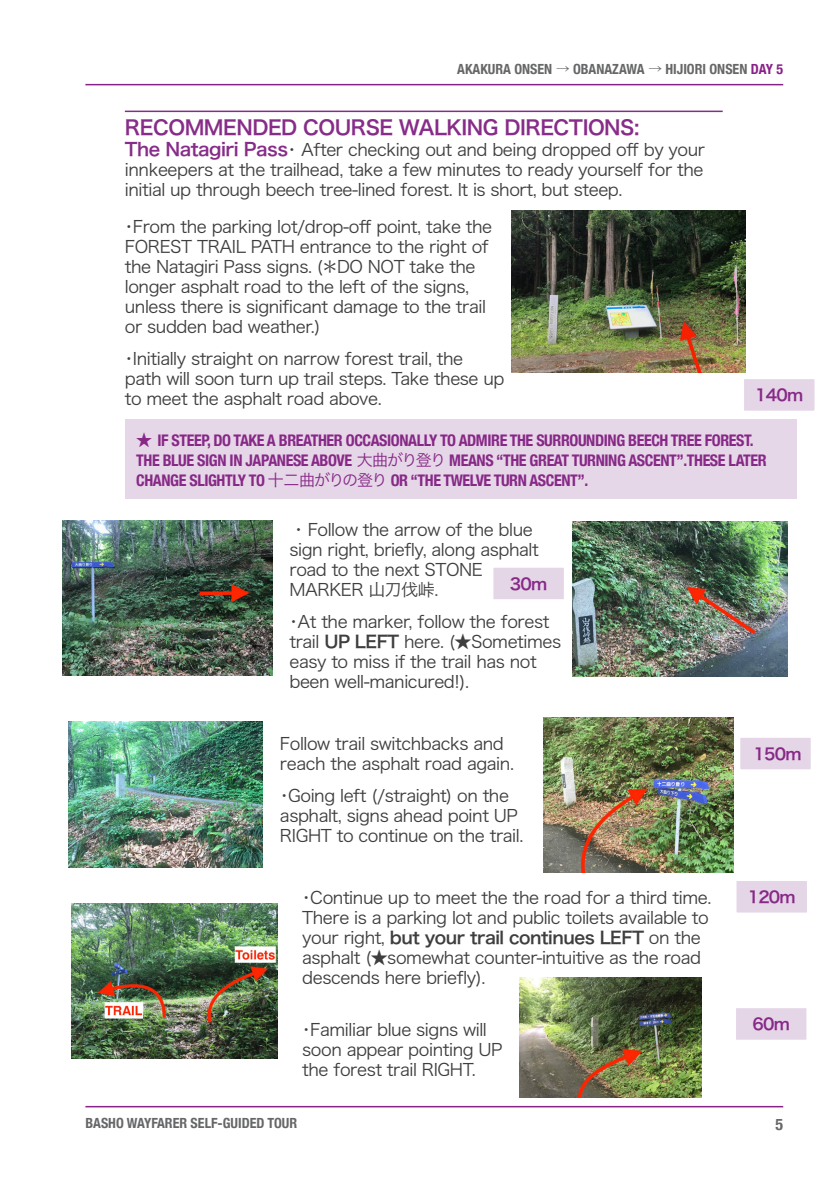
<style>
.page{position:relative;width:840px;height:1191px;background:#fff}
.page>*{position:absolute;margin:0;border:0;box-sizing:border-box;transform-origin:0 0}
.sub-heading_in_copy_with_Rule_Above{font:20px "Hira Kaku Pro W6";letter-spacing:-.025em;color:#872c88}
.Body_Copy{font:17px/20px "Hira Kaku Pro W3";letter-spacing:-.025em;color:#3e3e3f}
.sub-heading_in_copy_with_Rule_Above-2{font:17px/20px "Hira Kaku Pro W3";letter-spacing:-.025em;color:#3e3e3f;text-align:justify}
.Box_Text__Condensed{font:700 condensed 16px/20px "Helvetica Neue";letter-spacing:-.025em;color:#872987}
.Intro_copy{font:16px "Hira Kaku Pro W6";letter-spacing:-.05em;color:#872987}
.t1{font:700 condensed 16px "Helvetica Neue";color:#666768}
.t2{font:700 condensed 14px "Helvetica Neue";color:#666768}
.s1{font-family:"Hira Kaku Pro N W3";font-weight:400;font-stretch:normal}
.s2{color:#892288}
.s3{font-family:"Hira Kaku Pro W6";font-size:18px;color:#872c88}
.s4{font-family:"Hira Kaku Pro W3";font-weight:400;font-stretch:normal;color:#872887}
.s5{color:#872887}
.s6{font-family:"Hira Kaku Pro W6"}
</style>
<div class="page">
<hr style="left:85px;top:84px;width:697px;height:1px;background:#892288">
<hr style="left:85px;top:1106px;width:697px;height:1px;background:#892288">
<hr style="left:125px;top:111px;width:597px;height:1px;background:#872c88">
<img style="left:511px;top:210px;width:234px;height:163px">
<img style="left:69px;top:721px;width:194px;height:146px">
<img style="left:62px;top:520px;width:210px;height:155px">
<img style="left:572px;top:522px;width:215px;height:155px">
<img style="left:543px;top:717px;width:189px;height:155px">
<div style="left:125px;top:420px;width:671px;height:79px;background:#e6d7e8"></div>
<div style="left:738px;top:737px;width:73px;height:33px;background:#e4d5e7"></div>
<div style="left:737px;top:736px;width:75px;height:35px;border:2px solid #fff"></div>
<svg style="left:71px;top:1058px;width:37px;height:1px"></svg>
<img style="left:519px;top:977px;width:182px;height:120px">
<img style="left:71px;top:903px;width:207px;height:155px">
<div style="left:735px;top:880px;width:72px;height:33px;background:#e4d5e7"></div>
<div style="left:734px;top:879px;width:74px;height:35px;border:2px solid #fff"></div>
<div style="left:742px;top:378px;width:73px;height:33px;background:#e4d5e7"></div>
<div style="left:741px;top:377px;width:75px;height:35px;border:2px solid #fff"></div>
<div style="left:492px;top:567px;width:72px;height:33px;background:#e4d5e7"></div>
<div style="left:491px;top:566px;width:74px;height:35px;border:2px solid #fff"></div>
<div style="left:734px;top:1007px;width:73px;height:33px;background:#e4d5e7"></div>
<div style="left:733px;top:1006px;width:75px;height:35px;border:2px solid #fff"></div>
<p class="t2" style="left:457px;top:58px;width:327px">AKAKURA ONSEN <span class="s1">→</span> OBANAZAWA <span class="s1">→</span> HIJIORI ONSEN <span class="s2">DAY 5</span></p>
<p class="sub-heading_in_copy_with_Rule_Above" style="left:125px;top:109px;width:516px">RECOMMENDED COURSE WALKING DIRECTIONS:</p>
<p class="sub-heading_in_copy_with_Rule_Above-2" style="left:125px;top:139px;width:581px"><span class="s3">The Natagiri Pass</span>・ After checking out and being dropped off by your innkeepers at the trailhead, take a few minutes to ready yourself for the initial up through beech tree-lined forest. It is short, but steep.</p>
<p class="Body_Copy" style="left:120px;top:216px;width:373px">・From the parking lot/drop-off point, take the FOREST TRAIL PATH entrance to the right of the Natagiri Pass signs. (＊DO NOT take the longer asphalt road to the left of the signs, unless there is significant damage to the trail or sudden bad weather.)</p>
<p class="Body_Copy" style="left:120px;top:347px;width:385px">・Initially straight on narrow forest trail, the<br>path will soon turn up trail steps. Take these up to meet the asphalt road above.</p>
<p class="Intro_copy" style="left:754px;top:381px;width:49px">140m</p>
<p class="Box_Text__Condensed" style="left:136px;top:429px;width:631px"><span class="s4">★</span> <span class="s5">IF STEEP, DO TAKE A BREATHER OCCASIONALLY TO ADMIRE THE SURROUNDING BEECH TREE FOREST.<br></span>THE BLUE SIGN IN JAPANESE ABOVE <span class="s1">大曲がり登り</span> MEANS “THE GREAT TURNING ASCENT”.THESE LATER<br>CHANGE SLIGHTLY TO <span class="s1">十二曲がりの登り</span> OR “THE TWELVE TURN ASCENT”.</p>
<p class="Body_Copy" style="left:289px;top:518px;width:251px">・ Follow the arrow of the blue sign right, briefly, along asphalt road to the next STONE<br>MARKER 山刀伐峠.</p>
<p class="Body_Copy" style="left:285px;top:610px;width:277px">・At the marker, follow the forest trail <span class="s6">UP LEFT</span> here. (★Sometimes easy to miss if the trail has not been well-manicured!).</p>
<p class="Intro_copy" style="left:509px;top:569px;width:39px">30m</p>
<p class="Body_Copy" style="left:280px;top:732px;width:235px">Follow trail switchbacks and reach the asphalt road again.</p>
<p class="Body_Copy" style="left:275px;top:784px;width:249px">・Going left (/straight) on the asphalt, signs ahead point UP<br>RIGHT to continue on the trail.</p>
<p class="Body_Copy" style="left:298px;top:886px;width:414px">・Continue up to meet the the road for a third time.<br>There is a parking lot and public toilets available to your right, <span class="s6">but your trail continues LEFT</span> on the asphalt (★somewhat counter-intuitive as the road descends here briefly).</p>
<p class="Body_Copy" style="left:298px;top:1018px;width:206px">・Familiar blue signs will soon appear pointing UP the forest trail RIGHT.</p>
<p class="Intro_copy" style="left:753px;top:739px;width:49px">150m</p>
<p class="Intro_copy" style="left:747px;top:882px;width:49px">120m</p>
<p class="Intro_copy" style="left:752px;top:1009px;width:39px">60m</p>
<p class="t2" style="left:85px;top:1111px;width:213px">BASHO WAYFARER SELF-GUIDED TOUR</p>
<p class="t1" style="left:775px;top:1111px;width:9px">5</p>
</div>
